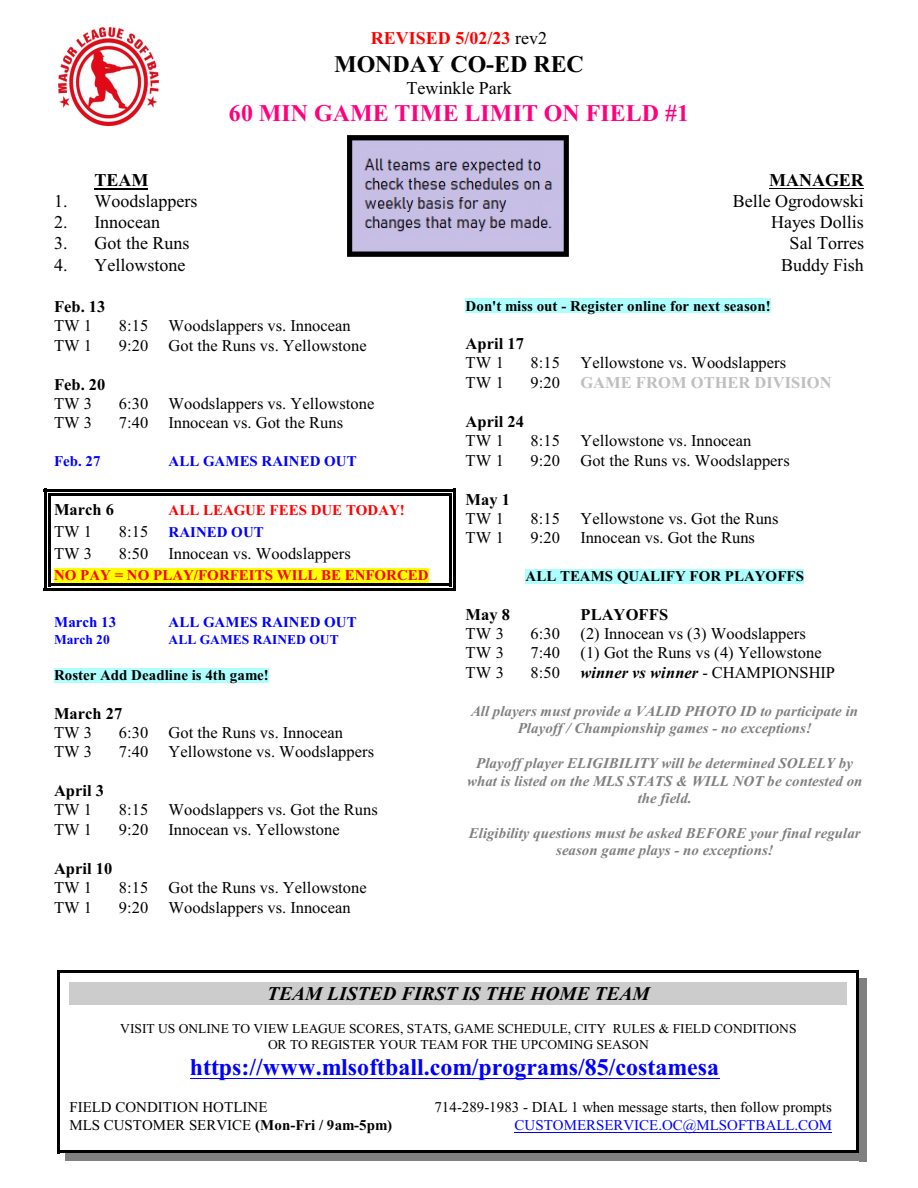
<style>
.page{position:relative;width:918px;height:1188px;background:#fff}
.page>*{position:absolute;margin:0;border:0;box-sizing:border-box;transform-origin:0 0}
.t1{font:700 24px "Times New Roman";color:#00f}
.t2{font:700 24px "Times New Roman";color:#ff0080}
.t3{font:700 24px "Times New Roman";color:#000}
.t4{font:italic 700 19.5px "Times New Roman";color:#000}
.t5{font:18px "Times New Roman";color:#000}
.t6{font:700 18px "Times New Roman";color:#f00}
.t7{font:700 18px "Times New Roman";color:#000}
.t8{font:16.5px "Times New Roman";color:#000}
.t9{font:700 16.5px "Times New Roman";color:#000}
.t10{font:700 16.5px "Times New Roman";color:#bfbfbf}
.t11{font:italic 700 15px/17.4px "Times New Roman";color:#808080;text-align:center}
.t12{font:15px "Times New Roman";color:#000}
.t13{font:700 15px "Times New Roman";color:#000}
.t14{font:700 15px "Times New Roman";color:#00f}
.t15{font:700 15px "Times New Roman";color:#f00}
.t16{font:15px "Times New Roman";color:#00f}
.t17{font:13.5px/15.9px "Times New Roman";color:#000;text-align:center}
.t18{font:700 13.5px "Times New Roman";color:#00f}
.s1{font-weight:400;color:#000}
.s2{font-weight:400;font-size:16.5px;color:#000}
.s3{font-weight:700;font-style:italic}
.s4{font-weight:700}
</style>
<div class="page">
<hr style="left:48px;top:493px;width:3px;height:28px;background:#000">
<hr style="left:449px;top:493px;width:3px;height:28px;background:#000">
<hr style="left:48px;top:493px;width:403px;height:3px;background:#000">
<hr style="left:44px;top:489px;width:2px;height:39px;background:#000">
<hr style="left:453px;top:489px;width:3px;height:39px;background:#000">
<hr style="left:44px;top:489px;width:412px;height:2px;background:#000">
<hr style="left:48px;top:521px;width:3px;height:22px;background:#000">
<hr style="left:449px;top:521px;width:3px;height:22px;background:#000">
<hr style="left:44px;top:514px;width:2px;height:37px;background:#000">
<hr style="left:453px;top:514px;width:3px;height:37px;background:#000">
<hr style="left:48px;top:544px;width:3px;height:22px;background:#000">
<hr style="left:449px;top:544px;width:3px;height:22px;background:#000">
<hr style="left:44px;top:536px;width:2px;height:37px;background:#000">
<hr style="left:453px;top:536px;width:3px;height:37px;background:#000">
<hr style="left:48px;top:566px;width:3px;height:20px;background:#000">
<hr style="left:449px;top:566px;width:3px;height:20px;background:#000">
<hr style="left:48px;top:584px;width:403px;height:2px;background:#000">
<hr style="left:44px;top:559px;width:2px;height:32px;background:#000">
<hr style="left:453px;top:559px;width:3px;height:32px;background:#000">
<hr style="left:44px;top:588px;width:412px;height:3px;background:#000">
<img style="left:347px;top:135px;width:222px;height:122px">
<img style="left:59px;top:28px;width:99px;height:97px">
<div style="left:69px;top:982px;width:778px;height:22px;background:#ccc"></div>
<hr style="left:190px;top:1078px;width:530px;height:1px;background:#00f">
<hr style="left:515px;top:1132px;width:317px;height:1px;background:#00f">
<hr style="left:58px;top:970px;width:2px;height:183px;background:#000">
<hr style="left:857px;top:970px;width:2px;height:183px;background:#000">
<hr style="left:58px;top:970px;width:801px;height:3px;background:#000">
<hr style="left:58px;top:1151px;width:801px;height:2px;background:#000">
<div style="left:859px;top:978px;width:8px;height:183px;background:#808080"></div>
<div style="left:66px;top:1153px;width:801px;height:8px;background:#808080"></div>
<hr style="left:94px;top:189px;width:54px;height:1px;background:#000">
<hr style="left:769px;top:188px;width:95px;height:1px;background:#000">
<div style="left:54px;top:568px;width:375px;height:15px;background:#ff0"></div>
<div style="left:54px;top:668px;width:215px;height:15px;background:#b0ffff"></div>
<div style="left:466px;top:299px;width:305px;height:14px;background:#b0ffff"></div>
<div style="left:526px;top:569px;width:278px;height:15px;background:#b0ffff"></div>
<p class="t6" style="left:371px;top:32px;width:178px">REVISED 5/02/23 <span class="s1">rev2</span></p>
<h1 class="t3" style="left:334px;top:55px;width:251px">MONDAY CO-ED REC</h1>
<p class="t5" style="left:406px;top:81px;width:107px">Tewinkle Park</p>
<h1 class="t2" style="left:229px;top:105px;width:462px">60 MIN GAME TIME LIMIT ON FIELD #1</h1>
<p class="t7" style="left:94px;top:174px;width:55px">TEAM</p>
<p class="t7" style="left:769px;top:174px;width:96px">MANAGER</p>
<p class="t5" style="left:54px;top:195px;width:145px">1. Woodslappers</p>
<p class="t5" style="left:733px;top:195px;width:133px">Belle Ogrodowski</p>
<p class="t5" style="left:54px;top:216px;width:108px">2. Innocean</p>
<p class="t5" style="left:771px;top:216px;width:94px">Hayes Dollis</p>
<p class="t5" style="left:54px;top:237px;width:137px">3. Got the Runs</p>
<p class="t5" style="left:790px;top:237px;width:76px">Sal Torres</p>
<p class="t5" style="left:54px;top:258px;width:133px">4. Yellowstone</p>
<p class="t5" style="left:781px;top:258px;width:84px">Buddy Fish</p>
<p class="t9" style="left:54px;top:301px;width:53px">Feb. 13</p>
<p class="t8" style="left:54px;top:320px;width:40px">TW 1</p>
<p class="t8" style="left:119px;top:320px;width:233px">8:15 Woodslappers vs. Innocean</p>
<p class="t8" style="left:54px;top:339px;width:40px">TW 1</p>
<p class="t8" style="left:119px;top:339px;width:249px">9:20 Got the Runs vs. Yellowstone</p>
<p class="t9" style="left:54px;top:379px;width:53px">Feb. 20</p>
<p class="t8" style="left:54px;top:398px;width:40px">TW 3</p>
<p class="t8" style="left:119px;top:398px;width:257px">6:30 Woodslappers vs. Yellowstone</p>
<p class="t8" style="left:54px;top:417px;width:40px">TW 3</p>
<p class="t8" style="left:119px;top:417px;width:226px">7:40 Innocean vs. Got the Runs</p>
<p class="t14" style="left:54px;top:456px;width:48px">Feb. 27</p>
<p class="t14" style="left:169px;top:456px;width:190px">ALL GAMES RAINED OUT</p>
<p class="t9" style="left:54px;top:503px;width:62px">March 6</p>
<p class="t15" style="left:169px;top:504px;width:238px">ALL LEAGUE FEES DUE TODAY!</p>
<p class="t8" style="left:54px;top:525px;width:40px">TW 1</p>
<p class="t14" style="left:119px;top:527px;width:146px"><span class="s2">8:15</span> RAINED OUT</p>
<p class="t8" style="left:54px;top:548px;width:40px">TW 3</p>
<p class="t8" style="left:119px;top:548px;width:234px">8:50 Innocean vs. Woodslappers</p>
<p class="t15" style="left:54px;top:570px;width:376px">NO PAY = NO PLAY/FORFEITS WILL BE ENFORCED</p>
<p class="t14" style="left:54px;top:617px;width:64px">March 13</p>
<p class="t14" style="left:169px;top:617px;width:190px">ALL GAMES RAINED OUT</p>
<p class="t18" style="left:54px;top:634px;width:57px">March 20</p>
<p class="t18" style="left:169px;top:634px;width:172px">ALL GAMES RAINED OUT</p>
<p class="t13" style="left:54px;top:670px;width:216px">Roster Add Deadline is 4th game!</p>
<p class="t9" style="left:54px;top:707px;width:70px">March 27</p>
<p class="t8" style="left:54px;top:726px;width:40px">TW 3</p>
<p class="t8" style="left:119px;top:726px;width:226px">6:30 Got the Runs vs. Innocean</p>
<p class="t8" style="left:54px;top:746px;width:40px">TW 3</p>
<p class="t8" style="left:119px;top:746px;width:257px">7:40 Yellowstone vs. Woodslappers</p>
<p class="t9" style="left:54px;top:785px;width:52px">April 3</p>
<p class="t8" style="left:54px;top:804px;width:40px">TW 1</p>
<p class="t8" style="left:119px;top:804px;width:260px">8:15 Woodslappers vs. Got the Runs</p>
<p class="t8" style="left:54px;top:823px;width:40px">TW 1</p>
<p class="t8" style="left:119px;top:823px;width:222px">9:20 Innocean vs. Yellowstone</p>
<p class="t9" style="left:54px;top:863px;width:60px">April 10</p>
<p class="t8" style="left:54px;top:882px;width:40px">TW 1</p>
<p class="t8" style="left:119px;top:882px;width:249px">8:15 Got the Runs vs. Yellowstone</p>
<p class="t8" style="left:54px;top:901px;width:40px">TW 1</p>
<p class="t8" style="left:119px;top:901px;width:233px">9:20 Woodslappers vs. Innocean</p>
<p class="t13" style="left:466px;top:300px;width:307px">Don't miss out - Register online for next season!</p>
<p class="t9" style="left:466px;top:338px;width:60px">April 17</p>
<p class="t8" style="left:466px;top:357px;width:40px">TW 1</p>
<p class="t8" style="left:531px;top:357px;width:257px">8:15 Yellowstone vs. Woodslappers</p>
<p class="t8" style="left:466px;top:376px;width:40px">TW 1</p>
<p class="t10" style="left:531px;top:377px;width:303px"><span class="s1">9:20</span> GAME FROM OTHER DIVISION</p>
<p class="t9" style="left:466px;top:416px;width:60px">April 24</p>
<p class="t8" style="left:466px;top:435px;width:40px">TW 1</p>
<p class="t8" style="left:531px;top:435px;width:222px">8:15 Yellowstone vs. Innocean</p>
<p class="t8" style="left:466px;top:454px;width:40px">TW 1</p>
<p class="t8" style="left:531px;top:454px;width:261px">9:20 Got the Runs vs. Woodslappers</p>
<p class="t9" style="left:466px;top:494px;width:46px">May 1</p>
<p class="t8" style="left:466px;top:513px;width:40px">TW 1</p>
<p class="t8" style="left:531px;top:513px;width:249px">8:15 Yellowstone vs. Got the Runs</p>
<p class="t8" style="left:466px;top:532px;width:40px">TW 1</p>
<p class="t8" style="left:531px;top:532px;width:226px">9:20 Innocean vs. Got the Runs</p>
<p class="t13" style="left:526px;top:571px;width:280px">ALL TEAMS QUALIFY FOR PLAYOFFS</p>
<p class="t9" style="left:466px;top:608px;width:46px">May 8</p>
<p class="t9" style="left:580px;top:608px;width:89px">PLAYOFFS</p>
<p class="t8" style="left:466px;top:627px;width:40px">TW 3</p>
<p class="t8" style="left:531px;top:627px;width:277px">6:30 (2) Innocean vs (3) Woodslappers</p>
<p class="t8" style="left:466px;top:647px;width:40px">TW 3</p>
<p class="t8" style="left:531px;top:647px;width:293px">7:40 (1) Got the Runs vs (4) Yellowstone</p>
<p class="t8" style="left:466px;top:667px;width:40px">TW 3</p>
<p class="t8" style="left:531px;top:667px;width:306px">8:50 <span class="s3">winner vs winner</span> - CHAMPIONSHIP</p>
<p class="t11" style="left:471px;top:704px;width:389px">All players must provide a VALID PHOTO ID to participate in<br>Playoff / Championship games - no exceptions!</p>
<p class="t11" style="left:467px;top:756px;width:397px">Playoff player ELIGIBILITY will be determined SOLELY by what is listed on the MLS STATS &amp; WILL NOT be contested on the field.</p>
<p class="t11" style="left:469px;top:826px;width:393px">Eligibility questions must be asked BEFORE your final regular season game plays - no exceptions!</p>
<p class="t4" style="left:267px;top:987px;width:384px">TEAM LISTED FIRST IS THE HOME TEAM</p>
<p class="t17" style="left:120px;top:1022px;width:678px">VISIT US ONLINE TO VIEW LEAGUE SCORES, STATS, GAME SCHEDULE, CITY RULES &amp; FIELD CONDITIONS<br>OR TO REGISTER YOUR TEAM FOR THE UPCOMING SEASON</p>
<h1 class="t1" style="left:190px;top:1059px;width:531px">https://www.mlsoftball.com/programs/85/costamesa</h1>
<p class="t12" style="left:69px;top:1102px;width:200px">FIELD CONDITION HOTLINE</p>
<p class="t12" style="left:434px;top:1102px;width:399px">714-289-1983 - DIAL 1 when message starts, then follow prompts</p>
<p class="t12" style="left:69px;top:1119px;width:324px">MLS CUSTOMER SERVICE <span class="s4">(Mon-Fri / 9am-5pm)</span></p>
<p class="t16" style="left:515px;top:1119px;width:319px">CUSTOMERSERVICE.OC@MLSOFTBALL.COM</p>
</div>
